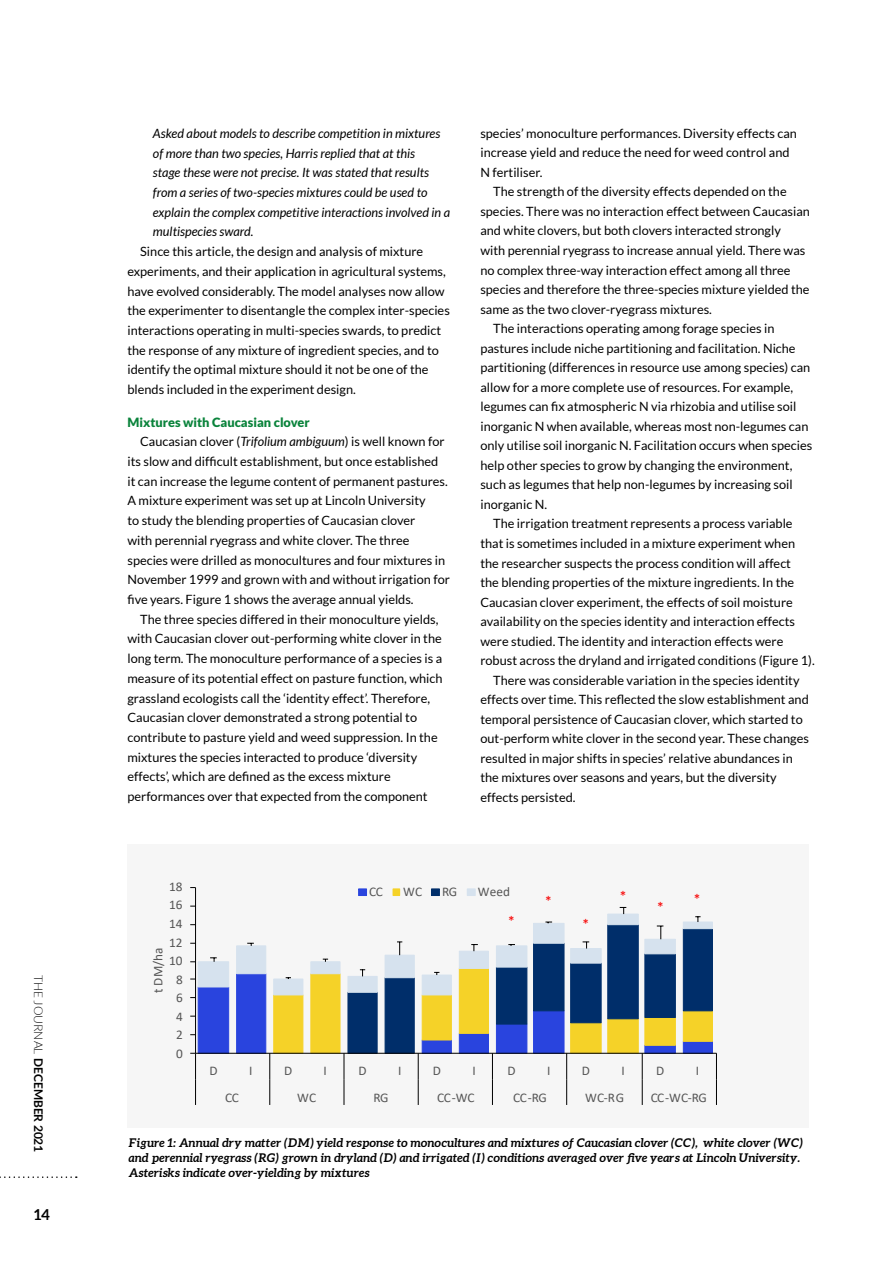
<style>
.page{position:relative;width:893px;height:1263px;background:#fff}
.page>*{position:absolute;margin:0;border:0;box-sizing:border-box;transform-origin:0 0}
.t1{font:700 15px "Aleo";color:#000}
.t2{font:13.2px "Calibri";letter-spacing:-.005em;color:#595959}
.t3{font:13.2px "Calibri";color:#f00}
.t4{font:12.75px/19.6px "Lato";color:#000}
.t5{font:italic 12.75px/19.6px "Lato";color:#000}
.t6{font:900 12.75px "Lato";color:#0a833b}
.t7{font:italic 700 12px/15px "Aleo";color:#000}
.t8{font:700 12px "Lato";color:#000}
.s1{font-weight:300}
.s2{font-style:italic}
</style>
<div class="page">
<svg style="left:0;top:1176px;width:77px;height:2px"></svg>
<div style="left:128px;top:844px;width:681px;height:283px;background:#f6f6f6"></div>
<hr style="left:195px;top:887px;width:1px;height:166px;background:#000">
<svg style="left:190px;top:906px;width:527px;height:199px"></svg>
<div style="left:359px;top:889px;width:8px;height:6px;background:#2944de"></div>
<div style="left:358px;top:888px;width:9px;height:8px;border:1px solid #2b47e7"></div>
<div style="left:393px;top:889px;width:7px;height:6px;background:#f5d228"></div>
<div style="left:393px;top:888px;width:7px;height:8px;border:1px solid #feda2a"></div>
<div style="left:431px;top:889px;width:8px;height:6px;background:#00306e"></div>
<div style="left:431px;top:888px;width:9px;height:8px;border:1px solid #00306e"></div>
<div style="left:467px;top:889px;width:8px;height:6px;background:#d6e2ee"></div>
<div style="left:467px;top:888px;width:9px;height:8px;border:1px solid #deebf7"></div>
<p class="t8" style="left:45px;top:974px;width:179px;rotate:90deg"><span class="s1">THE JOURNAL</span> DECEMBER 2021</p>
<p class="t1" style="left:34px;top:1206px;width:18px">14</p>
<p class="t5" style="left:153px;top:124px;width:299px">Asked about models to describe competition in mixtures of more than two species, Harris replied that at this<br>stage these were not precise. It was stated that results from a series of two-species mixtures could be used to explain the complex competitive interactions involved in a multispecies sward.</p>
<p class="t4" style="left:127px;top:242px;width:324px;text-indent:13px">Since this article, the design and analysis of mixture experiments, and their application in agricultural systems, have evolved considerably. The model analyses now allow the experimenter to disentangle the complex inter-species interactions operating in multi-species swards, to predict the response of any mixture of ingredient species, and to identify the optimal mixture should it not be one of the blends included in the experiment design.</p>
<p class="t6" style="left:127px;top:414px;width:184px">Mixtures with Caucasian clover</p>
<p class="t4" style="left:140px;top:432px;width:306px">Caucasian clover (<span class="s2">Trifolium ambiguum</span>) is well known for</p>
<p class="t4" style="left:127px;top:451px;width:312px">its slow and difficult establishment, but once established</p>
<p class="t4" style="left:127px;top:471px;width:322px">it can increase the legume content of permanent pastures.</p>
<p class="t4" style="left:127px;top:491px;width:300px">A mixture experiment was set up at Lincoln University</p>
<p class="t4" style="left:127px;top:511px;width:289px">to study the blending properties of Caucasian clover</p>
<p class="t4" style="left:127px;top:530px;width:283px">with perennial ryegrass and white clover. The three</p>
<p class="t4" style="left:127px;top:550px;width:319px">species were drilled as monocultures and four mixtures in</p>
<p class="t4" style="left:127px;top:570px;width:324px">November 1999 and grown with and without irrigation for</p>
<p class="t4" style="left:127px;top:589px;width:288px">five years. Figure 1 shows the average annual yields.</p>
<p class="t4" style="left:140px;top:609px;width:300px">The three species differed in their monoculture yields,</p>
<p class="t4" style="left:127px;top:629px;width:316px">with Caucasian clover out-performing white clover in the</p>
<p class="t4" style="left:127px;top:649px;width:316px">long term. The monoculture performance of a species is a</p>
<p class="t4" style="left:127px;top:668px;width:317px">measure of its potential effect on pasture function, which</p>
<p class="t4" style="left:127px;top:688px;width:304px">grassland ecologists call the ‘identity effect’. Therefore,</p>
<p class="t4" style="left:127px;top:708px;width:291px">Caucasian clover demonstrated a strong potential to</p>
<p class="t4" style="left:127px;top:727px;width:312px">contribute to pasture yield and weed suppression. In the</p>
<p class="t4" style="left:127px;top:747px;width:291px">mixtures the species interacted to produce ‘diversity</p>
<p class="t4" style="left:127px;top:767px;width:265px">effects’, which are defined as the excess mixture</p>
<p class="t4" style="left:127px;top:787px;width:302px">performances over that expected from the component</p>
<p class="t4" style="left:480px;top:123px;width:318px">species’ monoculture performances. Diversity effects can increase yield and reduce the need for weed control and<br>N fertiliser.</p>
<p class="t4" style="left:493px;top:182px;width:295px">The strength of the diversity effects depended on the</p>
<p class="t4" style="left:480px;top:201px;width:331px">species. There was no interaction effect between Caucasian</p>
<p class="t4" style="left:480px;top:221px;width:302px">and white clovers, but both clovers interacted strongly</p>
<p class="t4" style="left:480px;top:240px;width:326px">with perennial ryegrass to increase annual yield. There was</p>
<p class="t4" style="left:480px;top:260px;width:312px">no complex three-way interaction effect among all three</p>
<p class="t4" style="left:480px;top:280px;width:331px">species and therefore the three-species mixture yielded the</p>
<p class="t4" style="left:480px;top:299px;width:233px">same as the two clover-ryegrass mixtures.</p>
<p class="t4" style="left:493px;top:319px;width:283px">The interactions operating among forage species in</p>
<p class="t4" style="left:480px;top:338px;width:317px">pastures include niche partitioning and facilitation. Niche</p>
<p class="t4" style="left:480px;top:358px;width:331px">partitioning (differences in resource use among species) can</p>
<p class="t4" style="left:480px;top:377px;width:314px">allow for a more complete use of resources. For example,</p>
<p class="t4" style="left:480px;top:397px;width:317px">legumes can fix atmospheric N via rhizobia and utilise soil</p>
<p class="t4" style="left:480px;top:416px;width:330px">inorganic N when available, whereas most non-legumes can</p>
<p class="t4" style="left:480px;top:436px;width:333px">only utilise soil inorganic N. Facilitation occurs when species</p>
<p class="t4" style="left:480px;top:455px;width:313px">help other species to grow by changing the environment,</p>
<p class="t4" style="left:480px;top:475px;width:314px">such as legumes that help non-legumes by increasing soil</p>
<p class="t4" style="left:480px;top:494px;width:68px">inorganic N.</p>
<p class="t4" style="left:493px;top:514px;width:301px">The irrigation treatment represents a process variable</p>
<p class="t4" style="left:480px;top:533px;width:316px">that is sometimes included in a mixture experiment when</p>
<p class="t4" style="left:480px;top:553px;width:312px">the researcher suspects the process condition will affect</p>
<p class="t4" style="left:480px;top:572px;width:315px">the blending properties of the mixture ingredients. In the</p>
<p class="t4" style="left:480px;top:592px;width:314px">Caucasian clover experiment, the effects of soil moisture</p>
<p class="t4" style="left:480px;top:612px;width:316px">availability on the species identity and interaction effects</p>
<p class="t4" style="left:480px;top:631px;width:304px">were studied. The identity and interaction effects were</p>
<p class="t4" style="left:480px;top:651px;width:336px">robust across the dryland and irrigated conditions (Figure 1).</p>
<p class="t4" style="left:493px;top:670px;width:308px">There was considerable variation in the species identity</p>
<p class="t4" style="left:480px;top:690px;width:330px">effects over time. This reflected the slow establishment and</p>
<p class="t4" style="left:480px;top:709px;width:324px">temporal persistence of Caucasian clover, which started to</p>
<p class="t4" style="left:480px;top:729px;width:330px">out-perform white clover in the second year. These changes</p>
<p class="t4" style="left:480px;top:748px;width:314px">resulted in major shifts in species’ relative abundances in</p>
<p class="t4" style="left:480px;top:768px;width:298px">the mixtures over seasons and years, but the diversity</p>
<p class="t4" style="left:480px;top:787px;width:97px">effects persisted.</p>
<p class="t2" style="left:169px;top:877px;width:15px">18</p>
<p class="t2" style="left:169px;top:896px;width:15px">16</p>
<p class="t2" style="left:169px;top:914px;width:15px">14</p>
<p class="t2" style="left:169px;top:933px;width:15px">12</p>
<p class="t2" style="left:149px;top:993px;width:47px;rotate:-90deg">t DM/ha</p>
<p class="t2" style="left:169px;top:951px;width:15px">10</p>
<p class="t2" style="left:176px;top:970px;width:8px">8</p>
<p class="t2" style="left:176px;top:989px;width:8px">6</p>
<p class="t2" style="left:176px;top:1007px;width:8px">4</p>
<p class="t2" style="left:176px;top:1026px;width:8px">2</p>
<p class="t2" style="left:176px;top:1044px;width:8px">0</p>
<p class="t2" style="left:369px;top:883px;width:15px">CC</p>
<p class="t2" style="left:403px;top:883px;width:20px">WC</p>
<p class="t2" style="left:442px;top:883px;width:16px">RG</p>
<p class="t2" style="left:478px;top:883px;width:34px">Weed</p>
<p class="t3" style="left:508px;top:912px;width:8px">*</p>
<p class="t3" style="left:545px;top:892px;width:8px">*</p>
<p class="t3" style="left:583px;top:914px;width:8px">*</p>
<p class="t3" style="left:620px;top:887px;width:8px">*</p>
<p class="t3" style="left:657px;top:897px;width:8px">*</p>
<p class="t3" style="left:694px;top:889px;width:8px">*</p>
<p class="t2" style="left:210px;top:1061px;width:10px">D</p>
<p class="t2" style="left:249px;top:1061px;width:5px">I</p>
<p class="t2" style="left:284px;top:1061px;width:10px">D</p>
<p class="t2" style="left:324px;top:1061px;width:5px">I</p>
<p class="t2" style="left:358px;top:1061px;width:10px">D</p>
<p class="t2" style="left:398px;top:1061px;width:5px">I</p>
<p class="t2" style="left:433px;top:1061px;width:10px">D</p>
<p class="t2" style="left:473px;top:1061px;width:5px">I</p>
<p class="t2" style="left:507px;top:1061px;width:10px">D</p>
<p class="t2" style="left:547px;top:1061px;width:5px">I</p>
<p class="t2" style="left:582px;top:1061px;width:10px">D</p>
<p class="t2" style="left:621px;top:1061px;width:5px">I</p>
<p class="t2" style="left:656px;top:1061px;width:10px">D</p>
<p class="t2" style="left:696px;top:1061px;width:5px">I</p>
<p class="t2" style="left:225px;top:1088px;width:15px">CC</p>
<p class="t2" style="left:297px;top:1088px;width:20px">WC</p>
<p class="t2" style="left:373px;top:1088px;width:16px">RG</p>
<p class="t2" style="left:437px;top:1088px;width:39px">CC-WC</p>
<p class="t2" style="left:513px;top:1088px;width:35px">CC-RG</p>
<p class="t2" style="left:585px;top:1088px;width:40px">WC-RG</p>
<p class="t2" style="left:651px;top:1088px;width:58px">CC-WC-RG</p>
<p class="t7" style="left:129px;top:1135px;width:676px">Figure 1: Annual dry matter (DM) yield response to monocultures and mixtures of Caucasian clover (CC), white clover (WC) and perennial ryegrass (RG) grown in dryland (D) and irrigated (I) conditions averaged over five years at Lincoln University.<br>Asterisks indicate over-yielding by mixtures</p>
</div>
